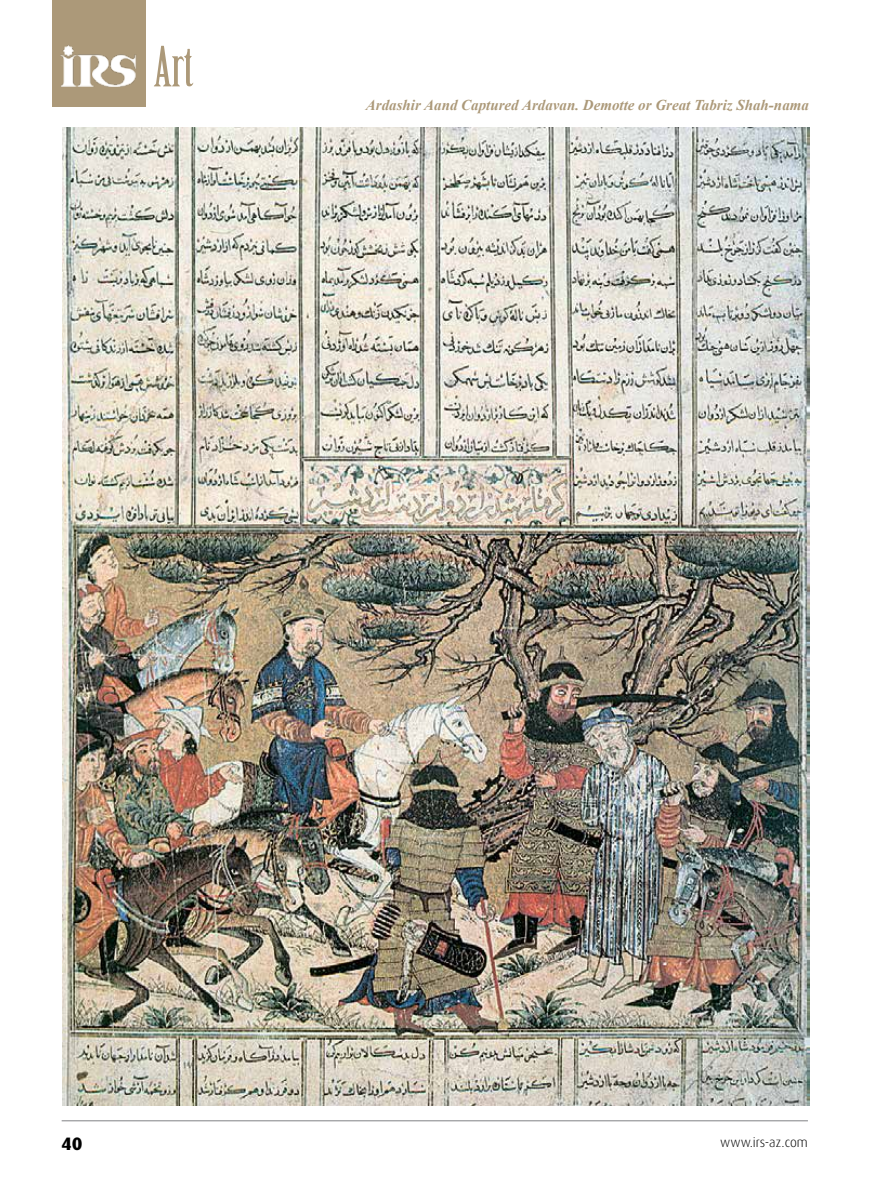
<style>
.page{position:relative;width:893px;height:1191px;background:#fff}
.page>*{position:absolute;margin:0;border:0;box-sizing:border-box;transform-origin:0 0}
.t1{font:54.15px "Birch Std";color:#ac9979}
.t2{font:800 18px "Dax Pro";color:#000}
.t3{font:italic 700 15px "Times New Roman";color:#ac9979}
.t4{font:300 13.5px "Dax Pro";color:#000}
</style>
<div class="page">
<hr style="left:62px;top:1120px;width:746px;height:1px;background:#808285">
<img style="left:63px;top:128px;width:746px;height:978px">
<div style="left:52px;top:0;width:94px;height:106px;background:#ac9979"></div>
<img style="left:60px;top:45px;width:76px;height:41px">
<h1 class="t1" style="left:154px;top:36px;width:41px">Art</h1>
<p class="t3" style="left:366px;top:94px;width:444px">Ardashir Aand Captured Ardavan. Demotte or Great Tabriz Shah-nama</p>
<p class="t2" style="left:62px;top:1131px;width:22px">40</p>
<p class="t4" style="left:720px;top:1133px;width:89px">www.irs-az.com</p>
</div>
